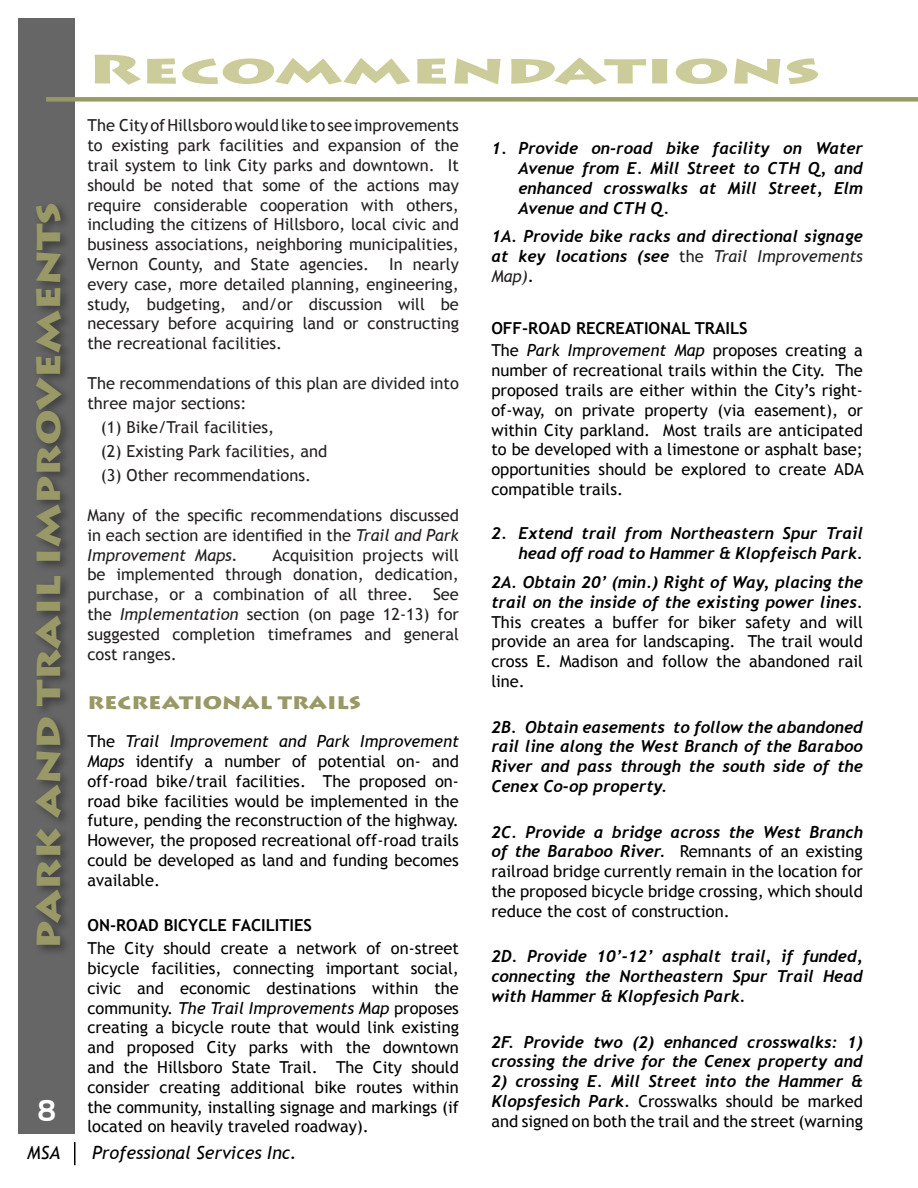
<style>
.page{position:relative;width:918px;height:1188px;background:#fff}
.page>*{position:absolute;margin:0;border:0;box-sizing:border-box;transform-origin:0 0}
.Hdr_Arial_16_pt_Red{font:900 40.5px "Lithos Pro";color:#cccc9a;scale:1.7 1}
.t1{font:900 33px "Lithos Pro";color:#999967;scale:1.2 1}
.t2{font:700 30px "Sansation";color:#fff}
.t3{font:italic 18px "Trebuchet MS";color:#000}
.t4{font:900 18px "Lithos Pro";color:#999967;scale:1.2 1}
.t5{font:16.5px/19.8px "Trebuchet MS";color:#000;text-align:justify}
.t6{font:16.5px/19.8px "Trebuchet MS";color:#231f20;text-align:justify}
.t7{font:italic 700 16.5px/19.8px "Trebuchet";color:#000;text-align:justify}
.t8{font:700 16.5px "Trebuchet MS";color:#000}
.s1{font-style:italic}
.s2{font-family:"Trebuchet MS";font-weight:400;font-style:normal;color:#231f20}
.s3{font-family:"Trebuchet MS";font-weight:400;color:#231f20}
.s4{font-family:"Trebuchet";font-weight:700;font-style:italic}
</style>
<div class="page">
<div style="left:18px;top:18px;width:56px;height:1116px;background:#666"></div>
<div style="left:33px;top:200px;width:41px;height:757px;background:#231f20;opacity:.6"></div>
<svg style="left:74px;top:1142px;width:1px;height:23px"></svg>
<div style="left:46px;top:97px;width:872px;height:5px;background:#999967"></div>
<h2 class="t1" style="left:28px;top:949px;width:624px;rotate:-90deg">PARK AND TRAIL IMPROVEMENTS</h2>
<h3 class="t2" style="left:37px;top:1093px;width:20px">8</h3>
<p class="Hdr_Arial_16_pt_Red" style="left:87px;top:44px;width:432px">Recommendations</p>
<p class="t6" style="left:87px;top:116px;width:373px">The City of Hillsboro would like to see improvements to existing park facilities and expansion of the trail system to link City parks and downtown. It should be noted that some of the actions may require considerable cooperation with others, including the citizens of Hillsboro, local civic and business associations, neighboring municipalities, Vernon County, and State agencies. In nearly every case, more detailed planning, engineering, study, budgeting, and/or discussion will be necessary before acquiring land or constructing the recreational facilities.</p>
<p class="t6" style="left:87px;top:373px;width:373px">The recommendations of this plan are divided into three major sections:</p>
<p class="t6" style="left:101px;top:417px;width:175px">(1) Bike/Trail facilities,</p>
<p class="t6" style="left:101px;top:442px;width:228px">(2) Existing Park facilities, and</p>
<p class="t6" style="left:101px;top:466px;width:212px">(3) Other recommendations.</p>
<p class="t6" style="left:87px;top:506px;width:373px">Many of the specific recommendations discussed in each section are identified in the <span class="s1">Trail and Park Improvement Maps.</span></p>
<p class="t6" style="left:87px;top:545px;width:373px;text-indent:185px">Acquisition projects will be implemented through donation, dedication, purchase, or a combination of all three. See the <span class="s1">Implementation</span> section (on page 12-13) for suggested completion timeframes and general cost ranges.</p>
<p class="t4" style="left:87px;top:692px;width:229px">RECREATIONAL TRAILS</p>
<p class="t5" style="left:87px;top:732px;width:373px">The <span class="s1">Trail Improvement and Park Improvement Maps</span> identify a number of potential on- and off-road bike/trail facilities. The proposed on&shy;road bike facilities would be implemented in the future, pending the reconstruction of the highway.<br>However, the proposed recreational off-road trails could be developed as land and funding becomes available.</p>
<p class="t8" style="left:87px;top:915px;width:226px">ON-ROAD BICYCLE FACILITIES</p>
<p class="t5" style="left:87px;top:939px;width:373px">The City should create a network of on-street bicycle facilities, connecting important social, civic and economic destinations within the community. <span class="s1">The Trail Improvements Map</span> proposes creating a bicycle route that would link existing and proposed City parks with the downtown and the Hillsboro State Trail. The City should consider creating additional bike routes within the community, installing signage and markings (if located on heavily traveled roadway).</p>
<p class="t7" style="left:518px;top:139px;width:346px;text-indent:-27px">1. Provide on-road bike facility on Water Avenue from E. Mill Street to CTH Q, and enhanced crosswalks at Mill Street, Elm Avenue and CTH Q.</p>
<p class="t7" style="left:491px;top:227px;width:373px">1A. Provide bike racks and directional signage at key locations (see <span class="s2">the</span> <span class="s3">Trail Improvements Map)</span>.</p>
<p class="t8" style="left:491px;top:317px;width:258px">OFF-ROAD RECREATIONAL TRAILS</p>
<p class="t5" style="left:491px;top:341px;width:374px">The <span class="s1">Park Improvement Map</span> proposes creating a number of recreational trails within the City. The proposed trails are either within the City’s right&shy;of-way, on private property (via easement), or within City parkland. Most trails are anticipated to be developed with a limestone or asphalt base; opportunities should be explored to create ADA compatible trails.</p>
<p class="t7" style="left:491px;top:524px;width:373px;text-align:right">2. Extend trail from Northeastern Spur Trail head off road to Hammer &amp; Klopfeisch Park.</p>
<p class="t5" style="left:491px;top:572px;width:373px"><span class="s4">2A. Obtain 20’ (min.) Right of Way, placing the trail on the inside of the existing power lines.<br></span>This creates a buffer for biker safety and will provide an area for landscaping. The trail would cross E. Madison and follow the abandoned rail line.</p>
<p class="t7" style="left:491px;top:717px;width:373px">2B. Obtain easements to follow the abandoned rail line along the West Branch of the Baraboo River and pass through the south side of the Cenex Co-op property.</p>
<p class="t5" style="left:491px;top:822px;width:373px"><span class="s4">2C. Provide a bridge across the West Branch of the Baraboo River.</span> Remnants of an existing railroad bridge currently remain in the location for the proposed bicycle bridge crossing, which should reduce the cost of construction.</p>
<p class="t7" style="left:491px;top:947px;width:373px">2D. Provide 10’-12’ asphalt trail, if funded, connecting the Northeastern Spur Trail Head with Hammer &amp; Klopfesich Park.</p>
<p class="t7" style="left:491px;top:1032px;width:373px">2F. Provide two (2) enhanced crosswalks: 1) crossing the drive for the Cenex property and</p>
<p class="t5" style="left:491px;top:1072px;width:373px"><span class="s4">2) crossing E. Mill Street into the Hammer &amp; Klopsfesich Park.</span> Crosswalks should be marked and signed on both the trail and the street (warning</p>
<p class="t3" style="left:27px;top:1142px;width:35px">MSA</p>
<p class="t3" style="left:92px;top:1142px;width:206px">Professional Services Inc.</p>
</div>
